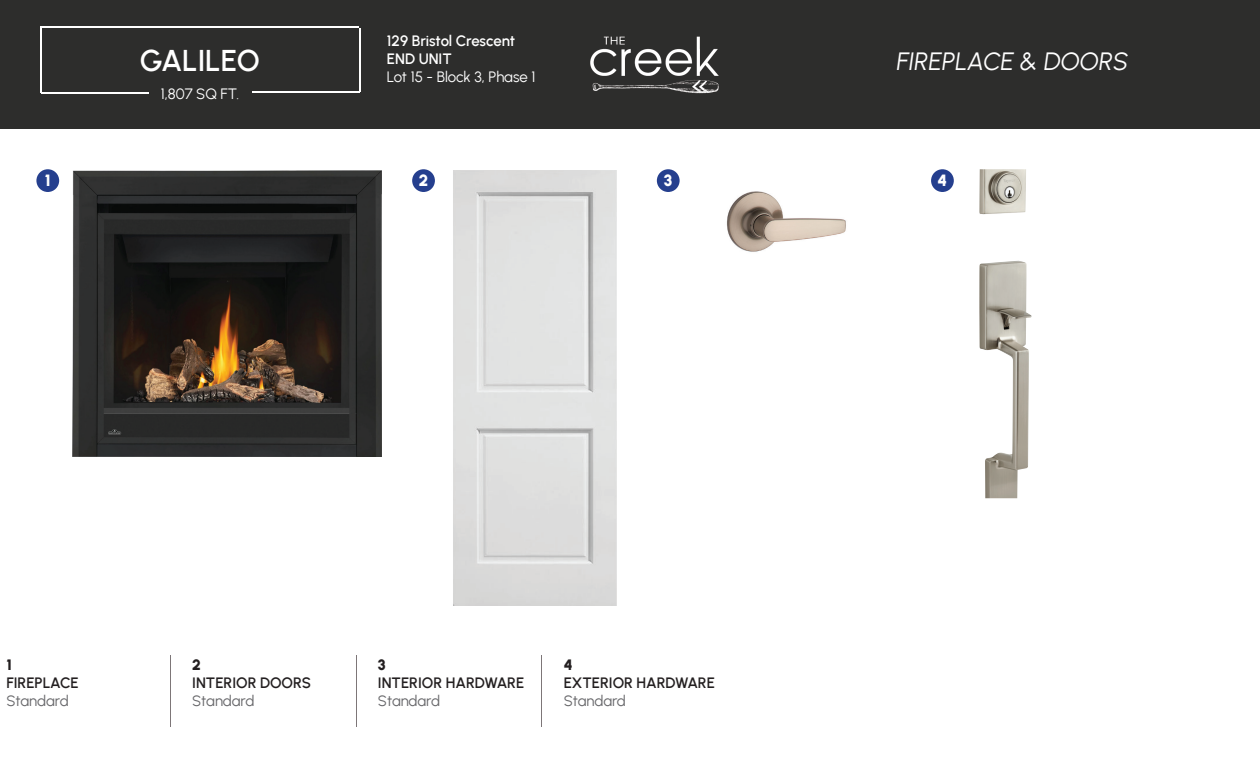
<style>
.page{position:relative;width:1260px;height:765px;background:#fff}
.page>*{position:absolute;margin:0;border:0;box-sizing:border-box;transform-origin:0 0}
.t1{font:600 30px "Urbanist";letter-spacing:-.005em;color:#fff}
.t2{font:italic 25px "Urbanist";color:#fff}
.t3{font:900 16.25px "Urbanist";color:#fff}
.t4{font:600 15px "Urbanist";color:#231f20}
.t5{font:15px "Urbanist";letter-spacing:-.005em;color:#67676a}
.t6{font:15px "Urbanist";letter-spacing:-.005em;color:#fff}
.t7{font:600 15px/18px "Urbanist";letter-spacing:-.005em;color:#fff}
.t8{font:900 15px "Urbanist";color:#231f20}
</style>
<div class="page">
<div style="left:0;top:0;width:1260px;height:129px;background:#2d2d2c"></div>
<img style="left:590px;top:36px;width:129px;height:58px">
<hr style="left:42px;top:93px;width:107px;height:1px;background:#fff">
<hr style="left:41px;top:28px;width:1px;height:65px;background:#fff">
<hr style="left:41px;top:27px;width:318px;height:1px;background:#fff">
<hr style="left:359px;top:29px;width:1px;height:63px;background:#fff">
<hr style="left:252px;top:92px;width:107px;height:1px;background:#fff">
<hr style="left:170px;top:656px;width:1px;height:72px;background:#7d7678">
<hr style="left:356px;top:656px;width:1px;height:72px;background:#7d7678">
<hr style="left:542px;top:656px;width:1px;height:72px;background:#7d7678">
<div style="left:36px;top:169px;width:23px;height:23px;background:#253f8e;border-radius:50%"></div>
<div style="left:412px;top:169px;width:23px;height:23px;background:#253f8e;border-radius:50%"></div>
<div style="left:657px;top:169px;width:23px;height:23px;background:#253f8e;border-radius:50%"></div>
<div style="left:931px;top:169px;width:23px;height:23px;background:#253f8e;border-radius:50%"></div>
<img style="left:72px;top:171px;width:310px;height:285px">
<img style="left:453px;top:171px;width:164px;height:435px">
<img style="left:727px;top:191px;width:119px;height:61px">
<img style="left:979px;top:169px;width:53px;height:329px">
<h1 class="t1" style="left:140px;top:41px;width:122px">GALILEO</h1>
<p class="t6" style="left:161px;top:84px;width:80px">1,807 SQ FT.</p>
<p class="t7" style="left:387px;top:31px;width:130px">129 Bristol Crescent<br>END UNIT</p>
<p class="t6" style="left:387px;top:67px;width:150px">Lot 15 - Block 3, Phase 1</p>
<h2 class="t2" style="left:897px;top:45px;width:233px">FIREPLACE &amp; DOORS</h2>
<p class="t3" style="left:45px;top:169px;width:7px">1</p>
<p class="t3" style="left:419px;top:169px;width:11px">2</p>
<p class="t3" style="left:664px;top:169px;width:10px">3</p>
<p class="t3" style="left:938px;top:169px;width:11px">4</p>
<p class="t8" style="left:6px;top:654px;width:7px">1</p>
<p class="t4" style="left:6px;top:672px;width:74px">FIREPLACE</p>
<p class="t5" style="left:6px;top:691px;width:64px">Standard</p>
<p class="t8" style="left:192px;top:654px;width:10px">2</p>
<p class="t4" style="left:192px;top:672px;width:120px">INTERIOR DOORS</p>
<p class="t5" style="left:192px;top:691px;width:64px">Standard</p>
<p class="t8" style="left:378px;top:654px;width:9px">3</p>
<p class="t4" style="left:378px;top:672px;width:148px">INTERIOR HARDWARE</p>
<p class="t5" style="left:378px;top:691px;width:64px">Standard</p>
<p class="t8" style="left:564px;top:654px;width:10px">4</p>
<p class="t4" style="left:564px;top:672px;width:153px">EXTERIOR HARDWARE</p>
<p class="t5" style="left:564px;top:691px;width:64px">Standard</p>
</div>
